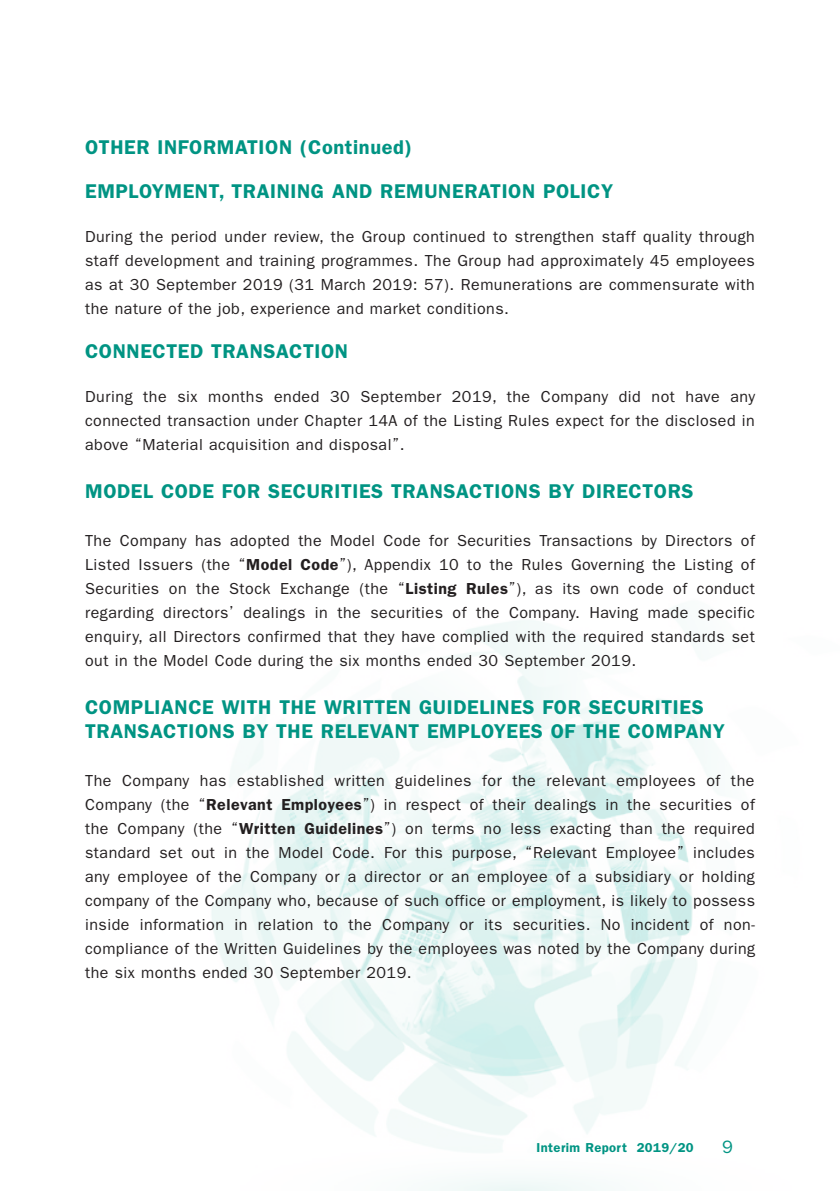
<style>
.page{position:relative;width:840px;height:1191px;background:#fff}
.page>*{position:absolute;margin:0;border:0;box-sizing:border-box;transform-origin:0 0}
.Heading_1{font:600 20px/24px "ITC Franklin Gothic Std";letter-spacing:.03em;color:#009483}
.t1{font:18px "ITC Franklin Gothic Std";color:#009483}
.Body_Text{font:16px/24px "ITC Franklin Gothic Std";letter-spacing:.03em;color:#231f20;text-align:justify}
.t2{font:600 13px "ITC Franklin Gothic Std";letter-spacing:.03em;color:#009483}
.s1{font-weight:600}
</style>
<div class="page">
<img style="left:211px;top:620px;width:496px;height:571px">
<p class="Heading_1" style="left:85px;top:135px;width:328px">OTHER INFORMATION (Continued)</p>
<p class="Heading_1" style="left:85px;top:179px;width:529px">EMPLOYMENT, TRAINING AND REMUNERATION POLICY</p>
<p class="Body_Text" style="left:85px;top:225px;width:671px">During the period under review, the Group continued to strengthen staff quality through staff development and training programmes. The Group had approximately 45 employees as at 30 September 2019 (31 March 2019: 57). Remunerations are commensurate with the nature of the job, experience and market conditions.</p>
<p class="Heading_1" style="left:85px;top:339px;width:264px">CONNECTED TRANSACTION</p>
<p class="Body_Text" style="left:85px;top:385px;width:671px">During the six months ended 30 September 2019, the Company did not have any connected transaction under Chapter 14A of the Listing Rules expect for the disclosed in above “Material acquisition and disposal”.</p>
<p class="Heading_1" style="left:85px;top:479px;width:609px">MODEL CODE FOR SECURITIES TRANSACTIONS BY DIRECTORS</p>
<p class="Body_Text" style="left:85px;top:529px;width:671px">The Company has adopted the Model Code for Securities Transactions by Directors of Listed Issuers (the “<span class="s1">Model Code</span>”), Appendix 10 to the Rules Governing the Listing of Securities on the Stock Exchange (the “<span class="s1">Listing Rules</span>”), as its own code of conduct regarding directors’ dealings in the securities of the Company. Having made specific enquiry, all Directors confirmed that they have complied with the required standards set out in the Model Code during the six months ended 30 September 2019.</p>
<p class="Heading_1" style="left:85px;top:695px;width:641px">COMPLIANCE WITH THE WRITTEN GUIDELINES FOR SECURITIES<br>TRANSACTIONS BY THE RELEVANT EMPLOYEES OF THE COMPANY</p>
<p class="Body_Text" style="left:85px;top:769px;width:671px">The Company has established written guidelines for the relevant employees of the Company (the “<span class="s1">Relevant Employees</span>”) in respect of their dealings in the securities of the Company (the “<span class="s1">Written Guidelines</span>”) on terms no less exacting than the required standard set out in the Model Code. For this purpose, “Relevant Employee” includes any employee of the Company or a director or an employee of a subsidiary or holding company of the Company who, because of such office or employment, is likely to possess inside information in relation to the Company or its securities. No incident of non&shy;compliance of the Written Guidelines by the employees was noted by the Company during the six months ended 30 September 2019.</p>
<p class="t2" style="left:536px;top:1139px;width:159px">Interim Report 2019/20</p>
<p class="t1" style="left:721px;top:1136px;width:12px">9</p>
</div>
